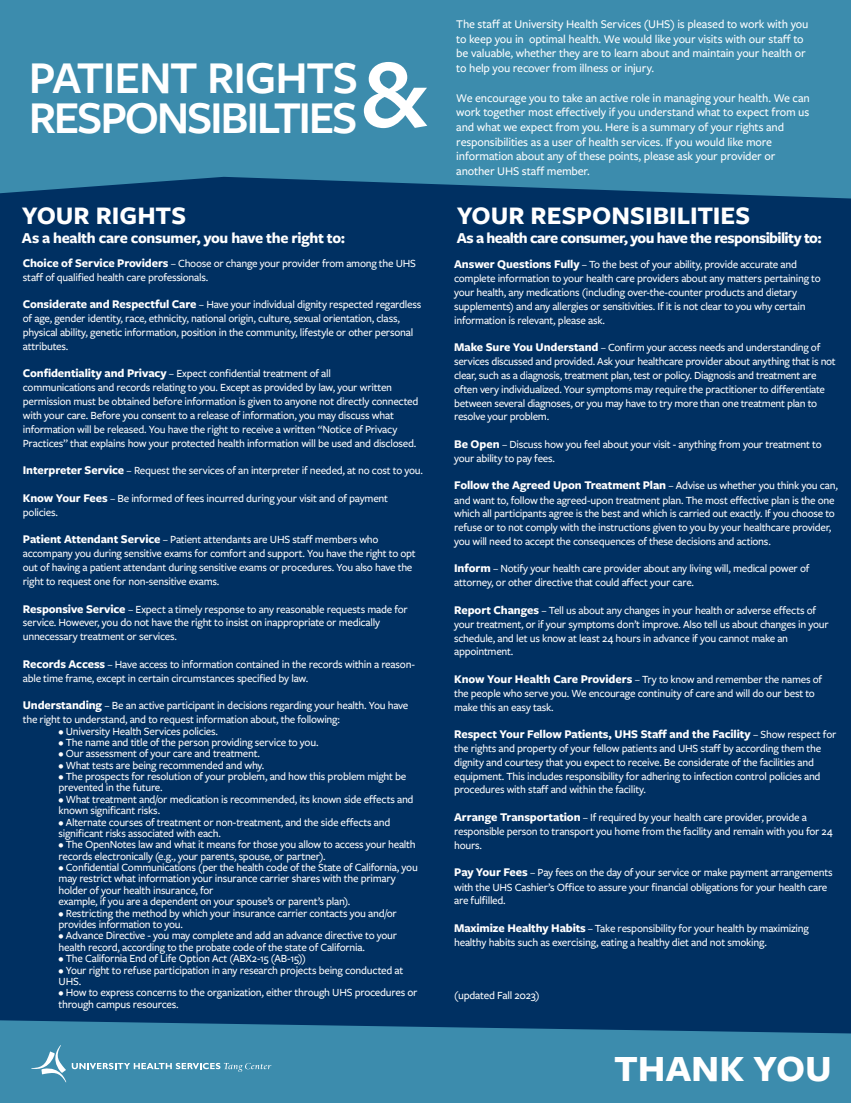
<style>
.page{position:relative;width:851px;height:1103px;background:#fff}
.page>*{position:absolute;margin:0;border:0;box-sizing:border-box;transform-origin:0 0}
.t1{font:600 101.15px "Freight Sans Pro";color:#fff}
.t2{font:600 47.25px/39.4px "Freight Sans Pro";letter-spacing:-.05em;color:#fff}
.t3{font:700 38.41px "Freight Sans Pro";color:#fff}
.t4{font:700 26.25px "Freight Sans Pro";color:#fff}
.t5{font:700 15.75px "Freight Sans Pro";letter-spacing:-.035em;color:#fff}
.t6{font:500 12.25px/14.7px "Freight Sans Pro";letter-spacing:-.015em;color:#fff}
.t7{font:700 12.25px "Freight Sans Pro";letter-spacing:-.01em;color:#fff}
.t8{font:500 11.38px/13.8px "Freight Sans Pro";letter-spacing:-.025em;color:#fff}
.s1{font-weight:700;font-size:12.25px}
.s2{font-weight:500;font-size:11.38px}
</style>
<div class="page">
<div style="left:0;top:0;width:850px;height:1102px;background:#003062"></div>
<div style="left:0;top:0;width:850px;height:198px;background:#3c8cad"></div>
<svg style="left:0;top:1020px;width:850px;height:82px;background:#3683a6"></svg>
<svg style="left:31px;top:1045px;width:35px;height:37px"></svg>
<svg style="left:72px;top:1062px;width:199px;height:9px;background:#72acc3"></svg>
<h1 class="t1" style="left:361px;top:25px;width:66px">&amp;</h1>
<h2 class="t2" style="left:29px;top:57px;width:331px">PATIENT RIGHTS<br>RESPONSIBILTIES</h2>
<h3 class="t4" style="left:22px;top:198px;width:166px">YOUR RIGHTS</h3>
<h3 class="t5" style="left:22px;top:227px;width:325px">As a health care consumer, you have the right to:</h3>
<p class="t8" style="left:23px;top:256px;width:394px"><span class="s1">Choice of Service Providers</span> – Choose or change your provider from among the UHS staff of qualified health care professionals.</p>
<p class="t8" style="left:23px;top:297px;width:400px"><span class="s1">Considerate and Respectful Care</span> – Have your individual dignity respected regardless of age, gender identity, race, ethnicity, national origin, culture, sexual orientation, class, physical ability, genetic information, position in the community, lifestyle or other personal attributes.</p>
<p class="t8" style="left:23px;top:366px;width:397px"><span class="s1">Confidentiality and Privacy</span> – Expect confidential treatment of all<br>communications and records relating to you. Except as provided by law, your written permission must be obtained before information is given to anyone not directly connected with your care. Before you consent to a release of information, you may discuss what information will be released. You have the right to receive a written “Notice of Privacy Practices” that explains how your protected health information will be used and disclosed.</p>
<p class="t8" style="left:23px;top:463px;width:401px"><span class="s1">Interpreter Service</span> – Request the services of an interpreter if needed, at no cost to you.</p>
<p class="t8" style="left:23px;top:491px;width:367px"><span class="s1">Know Your Fees</span> – Be informed of fees incurred during your visit and of payment policies.</p>
<p class="t8" style="left:23px;top:532px;width:394px"><span class="s1">Patient Attendant Service</span> – Patient attendants are UHS staff members who accompany you during sensitive exams for comfort and support. You have the right to opt out of having a patient attendant during sensitive exams or procedures. You also have the right to request one for non-sensitive exams.</p>
<p class="t8" style="left:23px;top:601px;width:386px"><span class="s1">Responsive Service</span> – Expect a timely response to any reasonable requests made for service. However, you do not have the right to insist on inappropriate or medically unnecessary treatment or services.</p>
<p class="t8" style="left:23px;top:657px;width:393px"><span class="s1">Records Access</span> – Have access to information contained in the records within a reason&shy;able time frame, except in certain circumstances specified by law.</p>
<p class="t8" style="left:23px;top:698px;width:387px"><span class="s1">Understanding</span> – Be an active participant in decisions regarding your health. You have the right to understand, and to request information about, the following:</p>
<p class="t8" style="left:59px;top:723px;width:161px">• University Health Services policies.</p>
<p class="t8" style="left:59px;top:735px;width:261px">• The name and title of the person providing service to you.</p>
<p class="t8" style="left:59px;top:746px;width:203px">• Our assessment of your care and treatment.</p>
<p class="t8" style="left:59px;top:757px;width:207px">• What tests are being recommended and why.</p>
<p class="t8" style="left:59px;top:770px;width:349px;line-height:11.4px">• The prospects for resolution of your problem, and how this problem might be prevented in the future.</p>
<p class="t8" style="left:59px;top:793px;width:356px;line-height:11.4px">• What treatment and/or medication is recommended, its known side effects and known significant risks.</p>
<p class="t8" style="left:59px;top:815px;width:333px;line-height:11.4px">• Alternate courses of treatment or non-treatment, and the side effects and significant risks associated with each.</p>
<p class="t8" style="left:59px;top:838px;width:358px;line-height:11.4px">• The OpenNotes law and what it means for those you allow to access your health records electronically (e.g., your parents, spouse, or partner).</p>
<p class="t8" style="left:59px;top:861px;width:361px;line-height:11.4px">• Confidential Communications (per the health code of the State of California, you may restrict what information your insurance carrier shares with the primary holder of your health insurance, for<br>example, if you are a dependent on your spouse’s or parent’s plan).</p>
<p class="t8" style="left:59px;top:906px;width:340px;line-height:11.4px">• Restricting the method by which your insurance carrier contacts you and/or provides information to you.</p>
<p class="t8" style="left:59px;top:929px;width:340px;line-height:11.4px">• Advance Directive - you may complete and add an advance directive to your health record, according to the probate code of the state of California.</p>
<p class="t8" style="left:59px;top:951px;width:249px">• The California End of Life Option Act (ABX2-15 (AB-15))</p>
<p class="t8" style="left:59px;top:963px;width:346px;line-height:11.4px">• Your right to refuse participation in any research projects being conducted at<br>UHS.</p>
<p class="t8" style="left:59px;top:986px;width:360px;line-height:11.4px">• How to express concerns to the organization, either through UHS procedures or through campus resources.</p>
<p class="t6" style="left:456px;top:16px;width:353px">The staff at University Health Services (UHS) is pleased to work with you to keep you in optimal health. We would like your visits with our staff to be valuable, whether they are to learn about and maintain your health or to help you recover from illness or injury.</p>
<p class="t6" style="left:456px;top:90px;width:355px">We encourage you to take an active role in managing your health. We can work together most effectively if you understand what to expect from us and what we expect from you. Here is a summary of your rights and responsibilities as a user of health services. If you would like more information about any of these points, please ask your provider or another UHS staff member.</p>
<h3 class="t4" style="left:456px;top:198px;width:295px">YOUR RESPONSIBILITIES</h3>
<h3 class="t5" style="left:456px;top:227px;width:366px">As a health care consumer, you have the responsibility to:</h3>
<p class="t8" style="left:454px;top:257px;width:368px"><span class="s1">Answer Questions Fully</span> – To the best of your ability, provide accurate and complete information to your health care providers about any matters pertaining to your health, any medications (including over-the-counter products and dietary supplements) and any allergies or sensitivities. If it is not clear to you why certain information is relevant, please ask.</p>
<p class="t8" style="left:454px;top:340px;width:383px"><span class="s1">Make Sure You Understand</span> – Confirm your access needs and understanding of services discussed and provided. Ask your healthcare provider about anything that is not clear, such as a diagnosis, treatment plan, test or policy. Diagnosis and treatment are often very individualized. Your symptoms may require the practitioner to differentiate between several diagnoses, or you may have to try more than one treatment plan to resolve your problem.</p>
<p class="t8" style="left:454px;top:437px;width:369px"><span class="s1">Be Open</span> – Discuss how you feel about your visit - anything from your treatment to your ability to pay fees.</p>
<p class="t7" style="left:454px;top:477px;width:385px">Follow the Agreed Upon Treatment Plan <span class="s2">– Advise us whether you think you can,</span></p>
<p class="t8" style="left:454px;top:492px;width:382px">and want to, follow the agreed-upon treatment plan. The most effective plan is the one which all participants agree is the best and which is carried out exactly. If you choose to refuse or to not comply with the instructions given to you by your healthcare provider, you will need to accept the consequences of these decisions and actions.</p>
<p class="t8" style="left:454px;top:561px;width:357px"><span class="s1">Inform</span> – Notify your health care provider about any living will, medical power of attorney, or other directive that could affect your care.</p>
<p class="t8" style="left:454px;top:603px;width:376px"><span class="s1">Report Changes</span> – Tell us about any changes in your health or adverse effects of your treatment, or if your symptoms don’t improve. Also tell us about changes in your schedule, and let us know at least 24 hours in advance if you cannot make an appointment.</p>
<p class="t8" style="left:454px;top:672px;width:369px"><span class="s1">Know Your Health Care Providers</span> – Try to know and remember the names of the people who serve you. We encourage continuity of care and will do our best to make this an easy task.</p>
<p class="t7" style="left:454px;top:725px;width:384px">Respect Your Fellow Patients, UHS Staff and the Facility <span class="s2">– Show respect for</span></p>
<p class="t8" style="left:454px;top:741px;width:368px">the rights and property of your fellow patients and UHS staff by according them the dignity and courtesy that you expect to receive. Be considerate of the facilities and equipment. This includes responsibility for adhering to infection control policies and procedures with staff and within the facility.</p>
<p class="t8" style="left:454px;top:810px;width:380px"><span class="s1">Arrange Transportation</span> – If required by your health care provider, provide a responsible person to transport you home from the facility and remain with you for 24 hours.</p>
<p class="t8" style="left:454px;top:865px;width:380px"><span class="s1">Pay Your Fees</span> – Pay fees on the day of your service or make payment arrangements with the UHS Cashier’s Office to assure your financial obligations for your health care are fulfilled.</p>
<p class="t8" style="left:454px;top:920px;width:356px"><span class="s1">Maximize Healthy Habits</span> – Take responsibility for your health by maximizing healthy habits such as exercising, eating a healthy diet and not smoking.</p>
<p class="t8" style="left:454px;top:987px;width:87px">(updated Fall 2023)</p>
<h3 class="t3" style="left:614px;top:1042px;width:219px">THANK YOU</h3>
</div>
